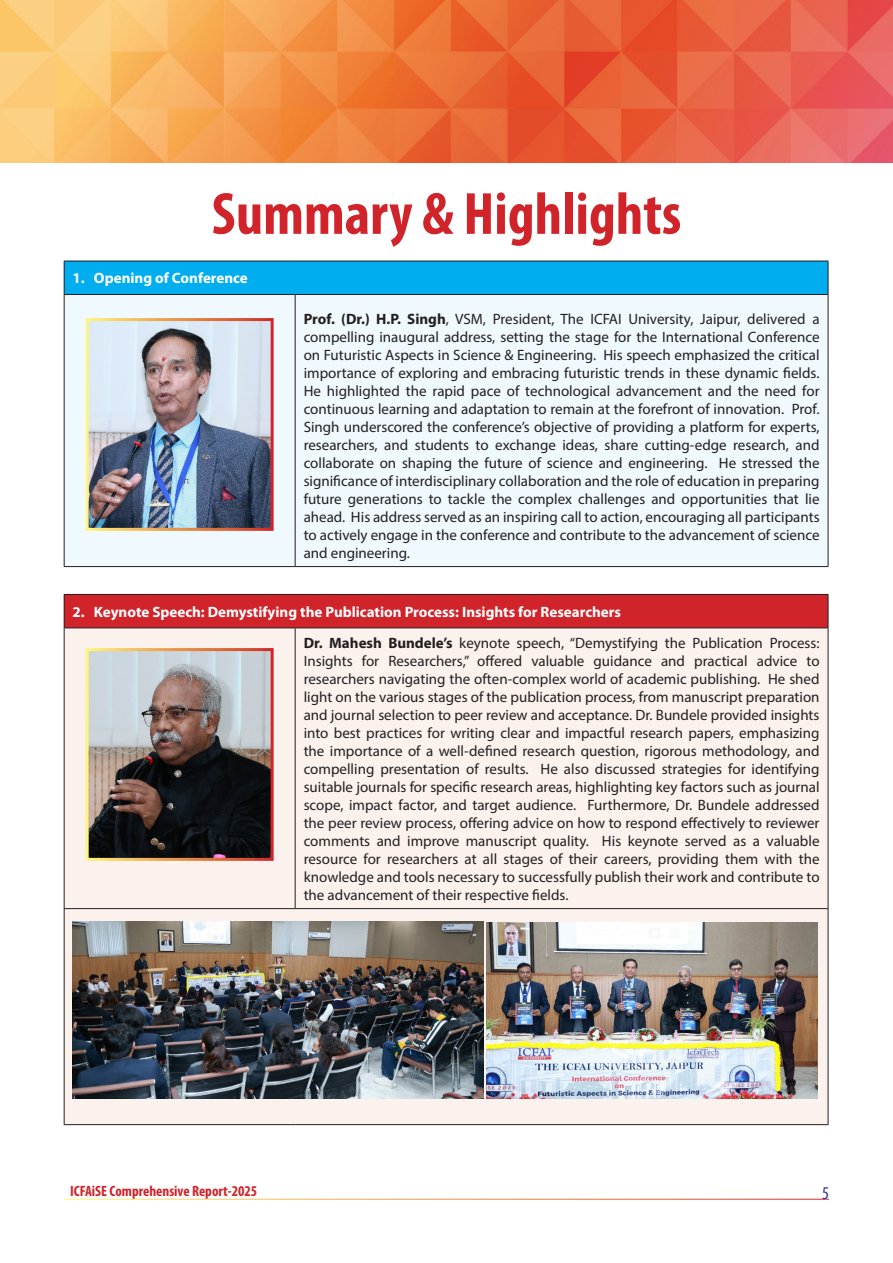
<style>
.page{position:relative;width:893px;height:1263px;background:#fff}
.page>*{position:absolute;margin:0;border:0;box-sizing:border-box;transform-origin:0 0}
.t1{font:700 condensed 60px "Myriad Pro";color:#d1232a}
.t2{font:condensed 18px "Myriad Pro";color:#2e3092}
.Body_Text{font:15px/18px "Myriad Pro";color:#231f20;text-align:justify}
.SH1{font:700 15px "Myriad Pro";color:#fff}
.t3{font:700 condensed 15px "Myriad Pro";color:#d1232a}
.s1{font-weight:700}
</style>
<div class="page">
<div style="left:64px;top:261px;width:764px;height:33px;background:#00aeef"></div>
<div style="left:65px;top:295px;width:763px;height:271px;background:#f0f9fd"></div>
<hr style="left:64px;top:261px;width:231px;height:1px;background:#231f20">
<hr style="left:64px;top:261px;width:1px;height:33px;background:#231f20">
<hr style="left:295px;top:261px;width:533px;height:1px;background:#231f20">
<hr style="left:828px;top:261px;width:1px;height:33px;background:#231f20">
<hr style="left:64px;top:294px;width:231px;height:1px;background:#231f20">
<hr style="left:64px;top:295px;width:1px;height:271px;background:#231f20">
<hr style="left:295px;top:294px;width:533px;height:1px;background:#231f20">
<hr style="left:295px;top:295px;width:1px;height:271px;background:#231f20">
<hr style="left:828px;top:295px;width:1px;height:271px;background:#231f20">
<hr style="left:64px;top:566px;width:231px;height:1px;background:#231f20">
<hr style="left:295px;top:566px;width:533px;height:1px;background:#231f20">
<img style="left:90px;top:322px;width:180px;height:205px">
<div style="left:64px;top:594px;width:764px;height:34px;background:#d1232a"></div>
<div style="left:65px;top:628px;width:763px;height:496px;background:#fbf2ed"></div>
<hr style="left:64px;top:594px;width:231px;height:1px;background:#231f20">
<hr style="left:64px;top:595px;width:1px;height:32px;background:#231f20">
<hr style="left:295px;top:594px;width:533px;height:1px;background:#231f20">
<hr style="left:828px;top:595px;width:1px;height:32px;background:#231f20">
<hr style="left:64px;top:627px;width:231px;height:1px;background:#231f20">
<hr style="left:64px;top:628px;width:1px;height:280px;background:#231f20">
<hr style="left:295px;top:627px;width:533px;height:1px;background:#231f20">
<hr style="left:295px;top:628px;width:1px;height:280px;background:#231f20">
<hr style="left:828px;top:628px;width:1px;height:280px;background:#231f20">
<hr style="left:64px;top:908px;width:231px;height:1px;background:#231f20">
<hr style="left:64px;top:909px;width:1px;height:215px;background:#231f20">
<hr style="left:295px;top:908px;width:533px;height:1px;background:#231f20">
<hr style="left:828px;top:909px;width:1px;height:215px;background:#231f20">
<hr style="left:64px;top:1124px;width:231px;height:1px;background:#231f20">
<hr style="left:295px;top:1124px;width:533px;height:1px;background:#231f20">
<img style="left:90px;top:652px;width:180px;height:205px">
<img style="left:73px;top:921px;width:411px;height:177px">
<img style="left:487px;top:922px;width:330px;height:176px">
<img style="left:1px;top:0;width:892px;height:162px">
<h1 class="t1" style="left:212px;top:176px;width:471px">Summary &amp; Highlights</h1>
<p class="SH1" style="left:73px;top:269px;width:177px">1. Opening of Conference</p>
<p class="Body_Text" style="left:304px;top:310px;width:517px"><span class="s1">Prof. (Dr.) H.P. Singh</span>, VSM, President, The ICFAI University, Jaipur, delivered a compelling inaugural address, setting the stage for the International Conference on Futuristic Aspects in Science &amp; Engineering. His speech emphasized the critical importance of exploring and embracing futuristic trends in these dynamic fields.<br>He highlighted the rapid pace of technological advancement and the need for continuous learning and adaptation to remain at the forefront of innovation. Prof.<br>Singh underscored the conference’s objective of providing a platform for experts, researchers, and students to exchange ideas, share cutting-edge research, and collaborate on shaping the future of science and engineering. He stressed the significance of interdisciplinary collaboration and the role of education in preparing future generations to tackle the complex challenges and opportunities that lie ahead. His address served as an inspiring call to action, encouraging all participants to actively engage in the conference and contribute to the advancement of science and engineering.</p>
<p class="SH1" style="left:73px;top:602px;width:550px">2. Keynote Speech: Demystifying the Publication Process: Insights for Researchers</p>
<p class="Body_Text" style="left:304px;top:634px;width:517px"><span class="s1">Dr. Mahesh Bundele’s</span> keynote speech, “Demystifying the Publication Process:<br>Insights for Researchers,” offered valuable guidance and practical advice to researchers navigating the often-complex world of academic publishing. He shed light on the various stages of the publication process, from manuscript preparation and journal selection to peer review and acceptance. Dr. Bundele provided insights into best practices for writing clear and impactful research papers, emphasizing the importance of a well-defined research question, rigorous methodology, and compelling presentation of results. He also discussed strategies for identifying suitable journals for specific research areas, highlighting key factors such as journal scope, impact factor, and target audience. Furthermore, Dr. Bundele addressed the peer review process, offering advice on how to respond effectively to reviewer comments and improve manuscript quality. His keynote served as a valuable resource for researchers at all stages of their careers, providing them with the knowledge and tools necessary to successfully publish their work and contribute to the advancement of their respective fields.</p>
<p class="t3" style="left:70px;top:1181px;width:189px">ICFAiSE Comprehensive Report-2025</p>
<p class="t2" style="left:822px;top:1182px;width:8px">5</p>
</div>
